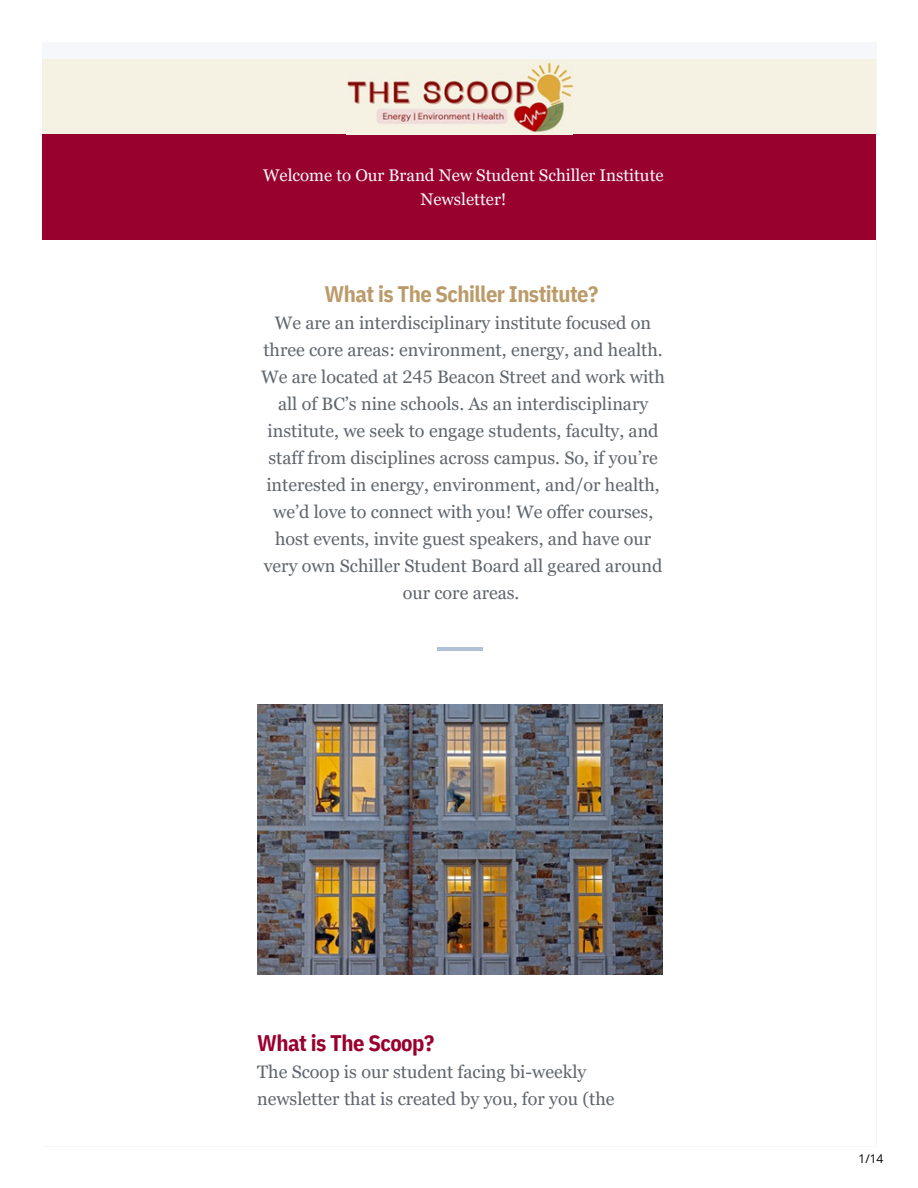
<style>
.page{position:relative;width:918px;height:1188px;background:#fff}
.page>*{position:absolute;margin:0;border:0;box-sizing:border-box;transform-origin:0 0}
.t1{font:700 22.5px "IBM Plex Sans Cond";letter-spacing:-.025em;color:#bc9b6a}
.t2{font:700 22.5px "IBM Plex Sans Cond";letter-spacing:-.02em;color:#98002e}
.t3{font:18px/27px "Georgia Pro";color:#60666d}
.t4{font:16.8px/24.8px "Georgia Pro";color:#f5f7fa;text-align:center}
.t5{font:12px "Open Sans";color:#000}
</style>
<div class="page">
<div style="left:43px;top:60px;width:833px;height:75px;background:#f5f2e3"></div>
<div style="left:43px;top:135px;width:833px;height:106px;background:#98002e"></div>
<hr style="left:438px;top:648px;width:45px;height:2px;background:#b1c1d8">
<img style="left:258px;top:704px;width:405px;height:270px">
<img style="left:347px;top:62px;width:226px;height:71px">
<h1 class="t4" style="left:263px;top:162px;width:402px">Welcome to Our Brand New Student Schiller Institute<br>Newsletter!</h1>
<h1 class="t1" style="left:325px;top:279px;width:275px">What is The Schiller Institute?</h1>
<h1 class="t3" style="left:261px;top:309px;width:405px;text-align:center">We are an interdisciplinary institute focused on three core areas: environment, energy, and health.<br>We are located at 245 Beacon Street and work with all of BC’s nine schools. As an interdisciplinary institute, we seek to engage students, faculty, and staff from disciplines across campus. So, if you’re interested in energy, environment, and/or health, we’d love to connect with you! We offer courses, host events, invite guest speakers, and have our very own Schiller Student Board all geared around our core areas.</h1>
<p class="t2" style="left:257px;top:1028px;width:179px">What is The Scoop?</p>
<p class="t3" style="left:257px;top:1058px;width:359px">The Scoop is our student facing bi-weekly newsletter that is created by you, for you (the</p>
<p class="t5" style="left:859px;top:1151px;width:26px">1/14</p>
</div>
